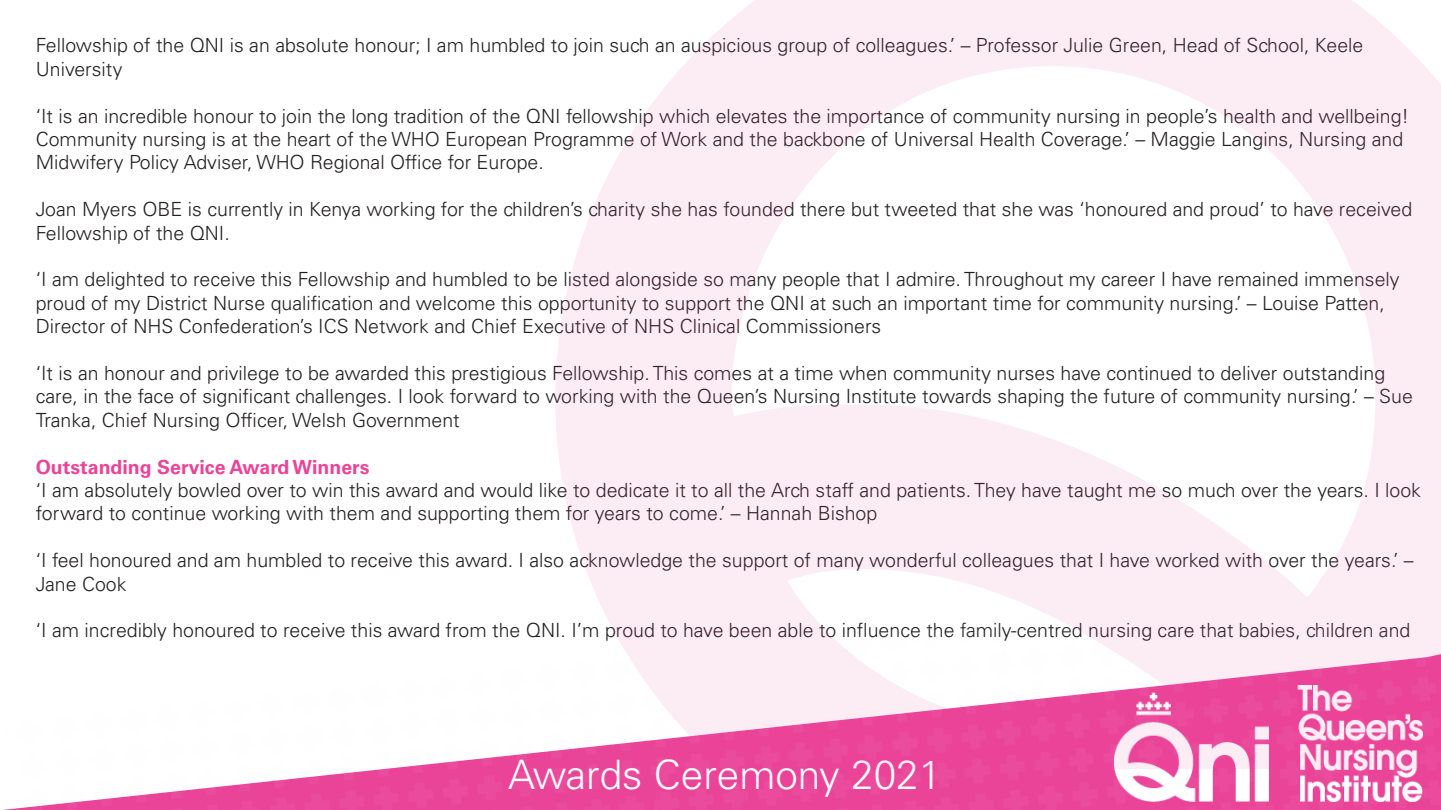
<style>
.page{position:relative;width:1441px;height:810px;background:#fff}
.page>*{position:absolute;margin:0;border:0;box-sizing:border-box;transform-origin:0 0}
.t1{font:300 40.5px "Univers LT Std";color:#fff}
.t2{font:300 19.5px/23.4px "Univers LT Std";color:#231f20}
.t3{font:700 19.5px "Univers LT Std";color:#ea4498}
</style>
<div class="page">
<svg style="left:555px;top:0;width:885px;height:571px;fill:#fcecf4"></svg>
<img style="left:5px;top:571px;width:1435px;height:239px">
<p class="t2" style="left:36px;top:35px;width:1328px">Fellowship of the QNI is an absolute honour; I am humbled to join such an auspicious group of colleagues.’ – Professor Julie Green, Head of School, Keele<br>University</p>
<p class="t2" style="left:36px;top:106px;width:1374px">‘It is an incredible honour to join the long tradition of the QNI fellowship which elevates the importance of community nursing in people’s health and wellbeing!<br>Community nursing is at the heart of the WHO European Programme of Work and the backbone of Universal Health Coverage.’ – Maggie Langins, Nursing and<br>Midwifery Policy Adviser, WHO Regional Office for Europe.</p>
<p class="t2" style="left:36px;top:199px;width:1377px">Joan Myers OBE is currently in Kenya working for the children’s charity she has founded there but tweeted that she was ‘honoured and proud’ to have received<br>Fellowship of the QNI.</p>
<p class="t2" style="left:36px;top:269px;width:1364px">‘I am delighted to receive this Fellowship and humbled to be listed alongside so many people that I admire. Throughout my career I have remained immensely proud of my District Nurse qualification and welcome this opportunity to support the QNI at such an important time for community nursing.’ – Louise Patten,<br>Director of NHS Confederation’s ICS Network and Chief Executive of NHS Clinical Commissioners</p>
<p class="t2" style="left:36px;top:363px;width:1378px">‘It is an honour and privilege to be awarded this prestigious Fellowship. This comes at a time when community nurses have continued to deliver outstanding care, in the face of significant challenges. I look forward to working with the Queen’s Nursing Institute towards shaping the future of community nursing.’ – Sue<br>Tranka, Chief Nursing Officer, Welsh Government</p>
<p class="t3" style="left:36px;top:459px;width:335px">Outstanding Service Award Winners</p>
<p class="t2" style="left:36px;top:480px;width:1386px">‘I am absolutely bowled over to win this award and would like to dedicate it to all the Arch staff and patients. They have taught me so much over the years. I look forward to continue working with them and supporting them for years to come.’ – Hannah Bishop</p>
<p class="t2" style="left:36px;top:550px;width:1378px">‘I feel honoured and am humbled to receive this award. I also acknowledge the support of many wonderful colleagues that I have worked with over the years.’ –<br>Jane Cook</p>
<p class="t2" style="left:36px;top:620px;width:1375px">‘I am incredibly honoured to receive this award from the QNI. I’m proud to have been able to influence the family-centred nursing care that babies, children and</p>
<h1 class="t1" style="left:508px;top:759px;width:434px">Awards Ceremony 2021</h1>
</div>
